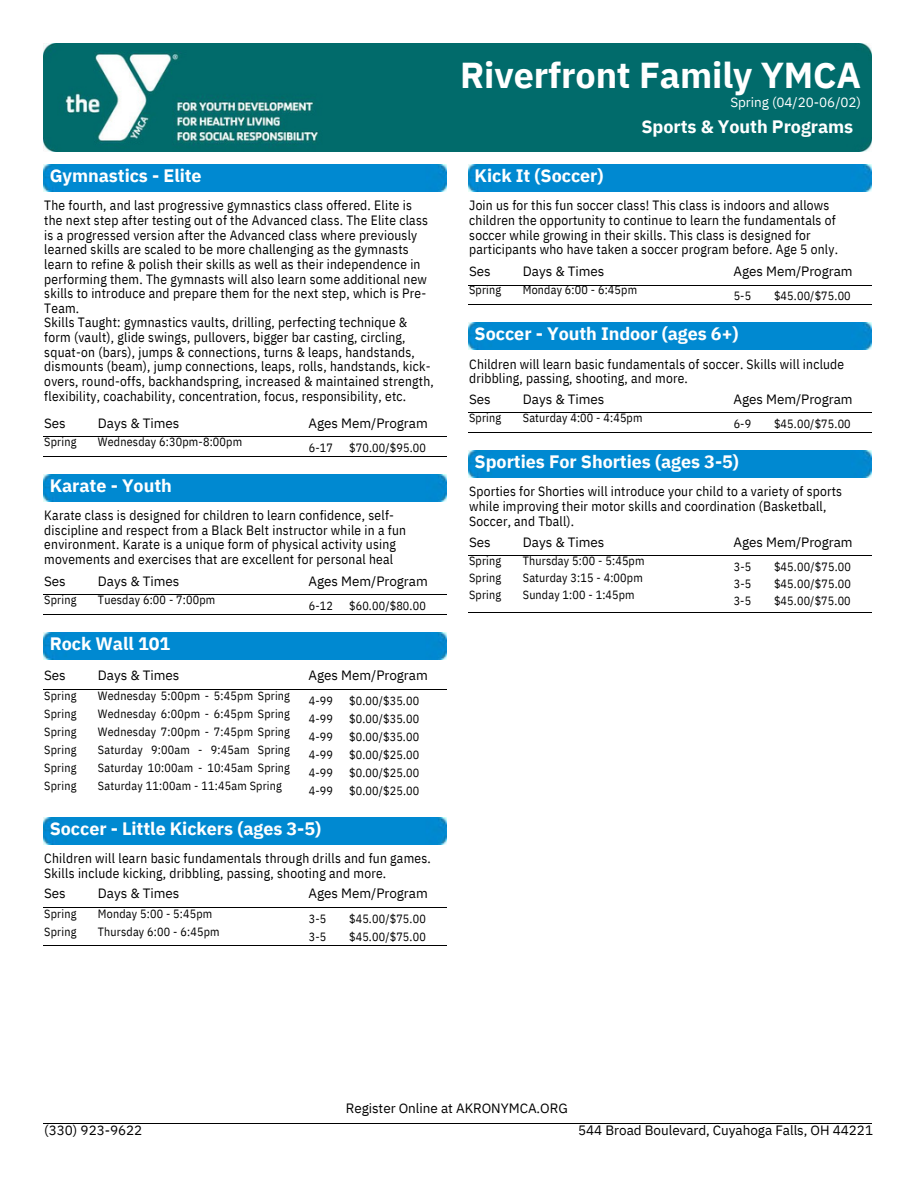
<style>
.page{position:relative;width:918px;height:1188px;background:#fff}
.page>*{position:absolute;margin:0;border:0;box-sizing:border-box;transform-origin:0 0}
.t1{font:700 36px "IBM Plex Sans";letter-spacing:-.005em;color:#fff}
.t2{font:700 18px "IBM Plex Sans";letter-spacing:-.005em;color:#fff}
.t3{font:13.5px/14.7px "IBM Plex Sans Cond";letter-spacing:.015em;color:#000}
.t4{font:13.5px "IBM Plex Sans";letter-spacing:-.005em;color:#000}
.t5{font:13.5px "IBM Plex Sans";letter-spacing:-.005em;color:#fff}
.t6{font:12px/18px "IBM Plex Sans Cond";letter-spacing:.015em;color:#000}
</style>
<div class="page">
<img style="left:43px;top:43px;width:828px;height:108px">
<div style="left:43px;top:165px;width:404px;height:27px;background:#0089d1"></div>
<hr style="left:43px;top:437px;width:403px;height:1px;background:#000">
<div style="left:43px;top:475px;width:404px;height:27px;background:#0089d1"></div>
<hr style="left:43px;top:457px;width:403px;height:1px;background:#000">
<hr style="left:43px;top:595px;width:403px;height:1px;background:#000">
<div style="left:43px;top:633px;width:404px;height:27px;background:#0089d1"></div>
<hr style="left:43px;top:615px;width:403px;height:1px;background:#000">
<hr style="left:43px;top:689px;width:403px;height:1px;background:#000">
<div style="left:43px;top:817px;width:404px;height:27px;background:#0089d1"></div>
<hr style="left:43px;top:907px;width:403px;height:1px;background:#000">
<hr style="left:43px;top:945px;width:403px;height:1px;background:#000">
<div style="left:468px;top:165px;width:404px;height:27px;background:#0089d1"></div>
<hr style="left:468px;top:285px;width:403px;height:1px;background:#000">
<div style="left:468px;top:323px;width:404px;height:27px;background:#0089d1"></div>
<hr style="left:468px;top:305px;width:403px;height:1px;background:#000">
<hr style="left:468px;top:413px;width:403px;height:1px;background:#000">
<div style="left:468px;top:451px;width:404px;height:27px;background:#0089d1"></div>
<hr style="left:468px;top:433px;width:403px;height:1px;background:#000">
<hr style="left:468px;top:556px;width:403px;height:1px;background:#000">
<hr style="left:43px;top:1123px;width:828px;height:1px;background:#000">
<hr style="left:468px;top:612px;width:403px;height:1px;background:#000">
<p class="t1" style="left:460px;top:51px;width:403px">Riverfront Family YMCA</p>
<p class="t5" style="left:730px;top:93px;width:132px">Spring (04/20-06/02)</p>
<h2 class="t2" style="left:50px;top:164px;width:154px">Gymnastics - Elite</h2>
<p class="t3" style="left:44px;top:198px;width:391px">The fourth, and last progressive gymnastics class offered. Elite is<br>the next step after testing out of the Advanced class. The Elite class is a progressed version after the Advanced class where previously learned skills are scaled to be more challenging as the gymnasts learn to refine &amp; polish their skills as well as their independence in performing them. The gymnasts will also learn some additional new skills to introduce and prepare them for the next step, which is Pre-Team.<br>Skills Taught: gymnastics vaults, drilling, perfecting technique &amp; form (vault), glide swings, pullovers, bigger bar casting, circling, squat-on (bars), jumps &amp; connections, turns &amp; leaps, handstands, dismounts (beam), jump connections, leaps, rolls, handstands, kick&shy;overs, round-offs, backhandspring, increased &amp; maintained strength, flexibility, coachability, concentration, focus, responsibility, etc.</p>
<p class="t4" style="left:44px;top:414px;width:23px">Ses</p>
<h2 class="t6" style="left:44px;top:432px;width:34px">Spring</h2>
<p class="t4" style="left:98px;top:414px;width:83px">Days &amp; Times</p>
<p class="t6" style="left:98px;top:432px;width:146px">Wednesday 6:30pm-8:00pm</p>
<p class="t2" style="left:50px;top:474px;width:124px">Karate - Youth</p>
<p class="t4" style="left:309px;top:414px;width:121px">Ages Mem/Program</p>
<p class="t6" style="left:309px;top:438px;width:26px">6-17</p>
<h3 class="t6" style="left:349px;top:438px;width:78px">$70.00/$95.00</h3>
<p class="t3" style="left:44px;top:508px;width:363px">Karate class is designed for children to learn confidence, self&shy;discipline and respect from a Black Belt instructor while in a fun environment. Karate is a unique form of physical activity using movements and exercises that are excellent for personal heal</p>
<h3 class="t4" style="left:44px;top:572px;width:23px">Ses</h3>
<p class="t6" style="left:44px;top:590px;width:34px">Spring</p>
<p class="t4" style="left:98px;top:572px;width:83px">Days &amp; Times</p>
<p class="t6" style="left:98px;top:590px;width:119px">Tuesday 6:00 - 7:00pm</p>
<p class="t4" style="left:309px;top:572px;width:121px">Ages Mem/Program</p>
<h2 class="t6" style="left:309px;top:597px;width:26px">6-12</h2>
<p class="t6" style="left:349px;top:597px;width:78px">$60.00/$80.00</p>
<p class="t2" style="left:50px;top:632px;width:122px">Rock Wall 101</p>
<p class="t4" style="left:44px;top:667px;width:23px">Ses</p>
<p class="t6" style="left:44px;top:686px;width:34px;text-align:justify">Spring Spring Spring Spring Spring Spring</p>
<h2 class="t4" style="left:98px;top:667px;width:83px">Days &amp; Times</h2>
<h3 class="t6" style="left:98px;top:686px;width:194px;text-align:justify">Wednesday 5:00pm - 5:45pm Spring Wednesday 6:00pm - 6:45pm Spring Wednesday 7:00pm - 7:45pm Spring Saturday 9:00am - 9:45am Spring Saturday 10:00am - 10:45am Spring Saturday 11:00am - 11:45am Spring</h3>
<h3 class="t4" style="left:309px;top:667px;width:121px">Ages Mem/Program</h3>
<p class="t6" style="left:309px;top:692px;width:26px;text-align:justify">4-99<br>4-99<br>4-99</p>
<p class="t6" style="left:309px;top:746px;width:26px;text-align:justify">4-99<br>4-99<br>4-99</p>
<p class="t6" style="left:349px;top:692px;width:72px;text-align:justify">$0.00/$35.00 $0.00/$35.00 $0.00/$35.00</p>
<p class="t6" style="left:349px;top:746px;width:72px;text-align:justify">$0.00/$25.00 $0.00/$25.00 $0.00/$25.00</p>
<h3 class="t2" style="left:50px;top:816px;width:273px">Soccer - Little Kickers (ages 3-5)</h3>
<p class="t3" style="left:44px;top:851px;width:388px">Children will learn basic fundamentals through drills and fun games.<br>Skills include kicking, dribbling, passing, shooting and more.</p>
<p class="t4" style="left:44px;top:885px;width:23px">Ses</p>
<h3 class="t6" style="left:44px;top:904px;width:34px">Spring<br>Spring</h3>
<p class="t4" style="left:98px;top:885px;width:83px">Days &amp; Times</p>
<p class="t6" style="left:98px;top:904px;width:123px">Monday 5:00 - 5:45pm<br>Thursday 6:00 - 6:45pm</p>
<p class="t4" style="left:309px;top:885px;width:121px">Ages Mem/Program</p>
<p class="t6" style="left:309px;top:910px;width:19px">3-5<br>3-5</p>
<p class="t6" style="left:349px;top:910px;width:78px">$45.00/$75.00 $45.00/$75.00</p>
<p class="t2" style="left:475px;top:164px;width:130px">Kick It (Soccer)</p>
<p class="t2" style="left:641px;top:114px;width:213px">Sports &amp; Youth Programs</p>
<p class="t3" style="left:469px;top:198px;width:370px">Join us for this fun soccer class! This class is indoors and allows children the opportunity to continue to learn the fundamentals of soccer while growing in their skills. This class is designed for participants who have taken a soccer program before. Age 5 only.</p>
<p class="t4" style="left:469px;top:262px;width:23px">Ses</p>
<p class="t6" style="left:469px;top:281px;width:34px">Spring</p>
<p class="t4" style="left:523px;top:262px;width:83px">Days &amp; Times</p>
<p class="t6" style="left:523px;top:281px;width:116px">Monday 6:00 - 6:45pm</p>
<h2 class="t4" style="left:734px;top:262px;width:121px">Ages Mem/Program</h2>
<p class="t6" style="left:734px;top:287px;width:19px">5-5</p>
<p class="t6" style="left:774px;top:287px;width:78px">$45.00/$75.00</p>
<p class="t2" style="left:475px;top:322px;width:265px">Soccer - Youth Indoor (ages 6+)</p>
<h3 class="t3" style="left:469px;top:356px;width:376px">Children will learn basic fundamentals of soccer. Skills will include dribbling, passing, shooting, and more.</h3>
<p class="t4" style="left:469px;top:390px;width:23px">Ses</p>
<h2 class="t6" style="left:469px;top:409px;width:34px">Spring</h2>
<h3 class="t4" style="left:523px;top:390px;width:83px">Days &amp; Times</h3>
<p class="t6" style="left:523px;top:409px;width:121px">Saturday 4:00 - 4:45pm</p>
<h3 class="t4" style="left:734px;top:390px;width:121px">Ages Mem/Program</h3>
<h3 class="t6" style="left:734px;top:415px;width:19px">6-9</h3>
<p class="t6" style="left:774px;top:415px;width:78px">$45.00/$75.00</p>
<p class="t2" style="left:475px;top:450px;width:266px">Sporties For Shorties (ages 3-5)</p>
<p class="t3" style="left:469px;top:484px;width:374px">Sporties for Shorties will introduce your child to a variety of sports while improving their motor skills and coordination (Basketball,<br>Soccer, and Tball).</p>
<h3 class="t4" style="left:469px;top:533px;width:23px">Ses</h3>
<p class="t6" style="left:469px;top:552px;width:34px;line-height:16.8px">Spring<br>Spring</p>
<p class="t6" style="left:469px;top:585px;width:34px">Spring</p>
<p class="t4" style="left:523px;top:533px;width:83px">Days &amp; Times</p>
<p class="t6" style="left:523px;top:552px;width:123px;line-height:16.8px">Thursday 5:00 - 5:45pm<br>Saturday 3:15 - 4:00pm</p>
<p class="t6" style="left:523px;top:585px;width:113px">Sunday 1:00 - 1:45pm</p>
<p class="t4" style="left:734px;top:533px;width:121px">Ages Mem/Program</p>
<p class="t6" style="left:734px;top:558px;width:19px;line-height:16.8px">3-5<br>3-5</p>
<p class="t6" style="left:734px;top:591px;width:19px">3-5</p>
<p class="t6" style="left:774px;top:558px;width:78px;line-height:16.8px">$45.00/$75.00 $45.00/$75.00</p>
<p class="t6" style="left:774px;top:591px;width:78px">$45.00/$75.00</p>
<p class="t4" style="left:44px;top:1121px;width:100px">(330) 923-9622</p>
<h1 class="t4" style="left:346px;top:1099px;width:224px">Register Online at AKRONYMCA.ORG</h1>
<h2 class="t4" style="left:578px;top:1121px;width:296px">544 Broad Boulevard, Cuyahoga Falls, OH 44221</h2>
</div>
